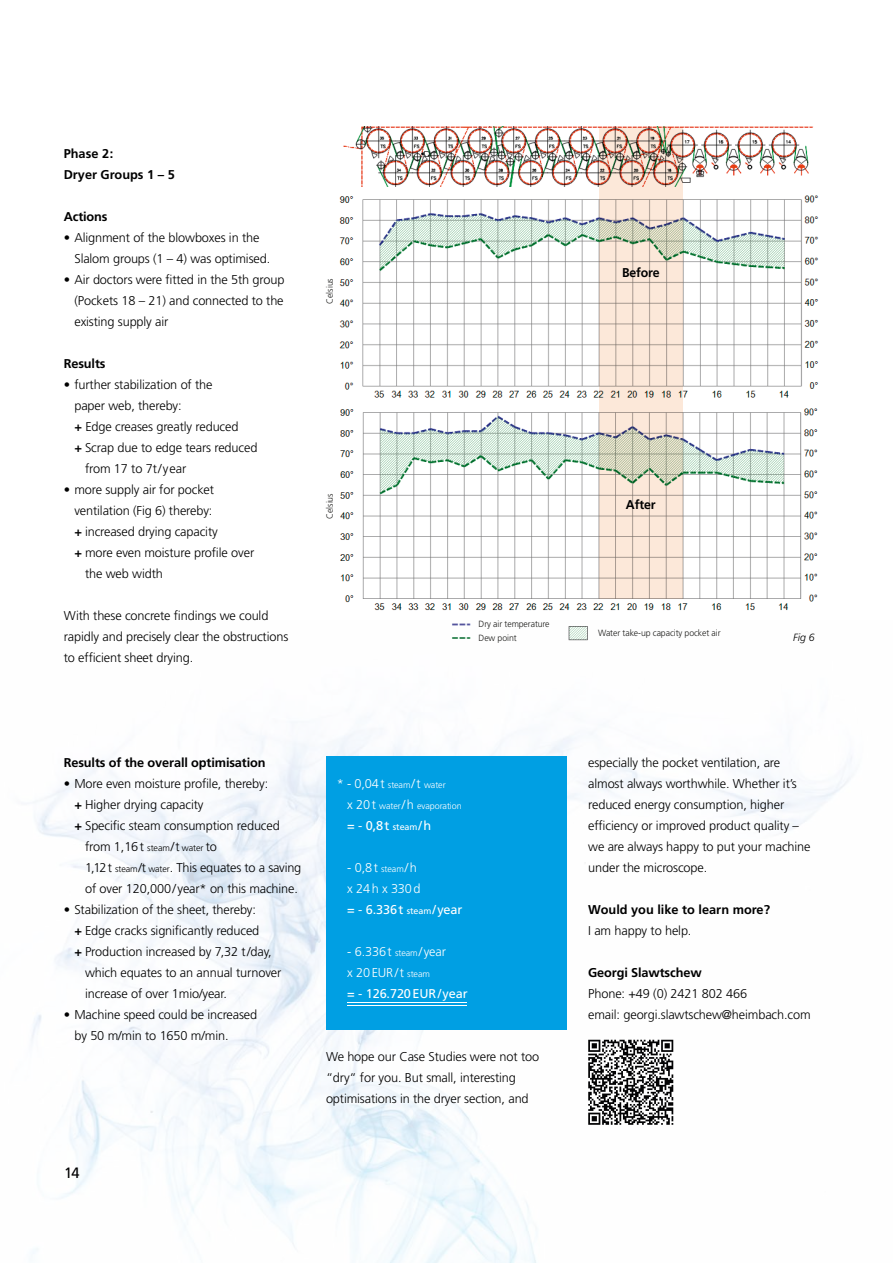
<style>
.page{position:relative;width:893px;height:1263px;background:#fff}
.page>*{position:absolute;margin:0;border:0;box-sizing:border-box;transform-origin:0 0}
.t1{font:15px "Frutiger";color:#000}
.t2{font:300 12.75px/21px "Frutiger";letter-spacing:-.01em;color:#000}
.t3{font:700 12.75px/21px "Frutiger";letter-spacing:-.01em;color:#000}
.t4{font:300 12.75px/21px "Frutiger";letter-spacing:-.01em;color:#fff}
.t5{font:300 12.75px/21px "Frutiger";letter-spacing:.05em;color:#fff}
.t6{font:12.75px "Frutiger";color:#fff}
.t7{font:italic 300 10.5px "Frutiger";color:#000}
.t8{font:300 9px/14.4px "Frutiger";letter-spacing:-.01em;color:#1d1d1b}
.t9{font:300 9px "Frutiger";letter-spacing:-.01em;color:#fff}
.s1{font-weight:700}
.s2{font-size:9px}
.s3{font-size:12.75px}
.s4{font-weight:400}
.s5{font-weight:400;font-size:9px}
</style>
<div class="page">
<img style="left:339px;top:127px;width:480px;height:271px">
<img style="left:340px;top:408px;width:478px;height:203px">
<svg style="left:599px;top:127px;width:84px;height:471px;fill:#fce8d9"></svg>
<img style="left:31px;top:623px;width:821px;height:640px">
<div style="left:326px;top:757px;width:241px;height:273px;background:#009fe3"></div>
<hr style="left:348px;top:1002px;width:119px;height:1px;background:#fff">
<hr style="left:348px;top:1005px;width:119px;height:1px;background:#fff">
<svg style="left:588px;top:1040px;width:85px;height:85px"></svg>
<p class="t3" style="left:64px;top:143px;width:113px">Phase 2:<br>Dryer Groups 1 – 5</p>
<p class="t3" style="left:64px;top:206px;width:45px">Actions</p>
<p class="t2" style="left:74px;top:227px;width:197px;text-indent:-11px">• Alignment of the blowboxes in the<br>Slalom groups (1 – 4) was optimised.</p>
<p class="t2" style="left:74px;top:269px;width:212px;text-align:justify;text-indent:-11px">• Air doctors were fitted in the 5th group (Pockets 18 – 21) and connected to the existing supply air</p>
<p class="t3" style="left:64px;top:353px;width:43px">Results</p>
<p class="t2" style="left:64px;top:374px;width:150px">• further stabilization of the</p>
<p class="t2" style="left:74px;top:395px;width:109px">paper web, thereby:</p>
<p class="t2" style="left:74px;top:416px;width:166px"><span class="s1">+</span> Edge creases greatly reduced</p>
<p class="t2" style="left:74px;top:437px;width:184px"><span class="s1">+</span> Scrap due to edge tears reduced</p>
<p class="t2" style="left:85px;top:458px;width:103px">from 17 to 7t/year</p>
<p class="t2" style="left:64px;top:479px;width:152px">• more supply air for pocket</p>
<p class="t2" style="left:74px;top:500px;width:140px">ventilation (Fig 6) thereby:</p>
<p class="t2" style="left:74px;top:521px;width:145px"><span class="s1">+</span> increased drying capacity</p>
<p class="t2" style="left:74px;top:542px;width:181px"><span class="s1">+</span> more even moisture profile over</p>
<p class="t2" style="left:85px;top:563px;width:79px">the web width</p>
<p class="t2" style="left:64px;top:605px;width:226px">With these concrete findings we could rapidly and precisely clear the obstructions to efficient sheet drying.</p>
<p class="t8" style="left:322px;top:303px;width:27px;rotate:-90deg">Celsius</p>
<p class="t8" style="left:322px;top:519px;width:27px;rotate:-90deg">Celsius</p>
<p class="t3" style="left:622px;top:262px;width:39px">Before</p>
<p class="t3" style="left:626px;top:494px;width:31px">After</p>
<p class="t8" style="left:479px;top:616px;width:73px">Dry air temperature<br>Dew point</p>
<p class="t8" style="left:598px;top:625px;width:124px">Water take-up capacity pocket air</p>
<p class="t7" style="left:793px;top:631px;width:23px">Fig 6</p>
<p class="t3" style="left:64px;top:752px;width:203px">Results of the overall optimisation</p>
<p class="t2" style="left:64px;top:773px;width:206px">• More even moisture profile, thereby:</p>
<p class="t2" style="left:74px;top:794px;width:131px"><span class="s1">+</span> Higher drying capacity</p>
<p class="t2" style="left:74px;top:815px;width:207px"><span class="s1">+</span> Specific steam consumption reduced</p>
<p class="t2" style="left:85px;top:836px;width:133px">from 1,16t <span class="s2">steam</span>/t <span class="s2">water</span> to</p>
<p class="t2" style="left:85px;top:857px;width:218px">1,12t <span class="s2">steam</span>/t <span class="s2">water</span>. This equates to a saving</p>
<p class="t2" style="left:85px;top:878px;width:215px">of over 120,000/year* on this machine.</p>
<p class="t2" style="left:64px;top:899px;width:194px">• Stabilization of the sheet, thereby:</p>
<p class="t2" style="left:74px;top:920px;width:186px"><span class="s1">+</span> Edge cracks significantly reduced</p>
<p class="t2" style="left:74px;top:941px;width:199px"><span class="s1">+</span> Production increased by 7,32 t/day,</p>
<p class="t2" style="left:85px;top:962px;width:198px">which equates to an annual turnover</p>
<p class="t2" style="left:85px;top:983px;width:143px">increase of over 1mio/year.</p>
<p class="t2" style="left:74px;top:1004px;width:184px;text-indent:-11px">• Machine speed could be increased by 50 m/min to 1650 m/min.</p>
<p class="t1" style="left:64px;top:1164px;width:17px">14</p>
<p class="t9" style="left:337px;top:779px;width:110px"><span class="s3">* - 0,04t</span> steam<span class="s3">/t</span> water</p>
<p class="t9" style="left:347px;top:800px;width:116px"><span class="s3">x 20t</span> water<span class="s3">/h</span> evaporation</p>
<p class="t6" style="left:347px;top:818px;width:85px">= - 0,8t <span class="s2">steam</span>/h</p>
<p class="t5" style="left:347px;top:857px;width:117px">- 0,8t <span class="s2">steam</span>/h<br>x 24h x 330d<br><span class="s4">= - 6.336t</span> <span class="s5">steam</span><span class="s4">/year</span></p>
<p class="t4" style="left:347px;top:941px;width:122px">- 6.336t <span class="s2">steam</span>/year<br>x 20EUR/t <span class="s2">steam<br></span><span class="s4">= - 126.720EUR/year</span></p>
<p class="t2" style="left:326px;top:1046px;width:215px">We hope our Case Studies were not too “dry“ for you. But small, interesting optimisations in the dryer section, and</p>
<p class="t2" style="left:588px;top:752px;width:224px">especially the pocket ventilation, are almost always worthwhile. Whether it’s reduced energy consumption, higher efficiency or improved product quality – we are always happy to put your machine under the microscope.</p>
<p class="t3" style="left:588px;top:899px;width:183px">Would you like to learn more?</p>
<p class="t2" style="left:588px;top:920px;width:105px">I am happy to help.</p>
<p class="t3" style="left:588px;top:962px;width:115px">Georgi Slawtschew</p>
<p class="t2" style="left:588px;top:983px;width:224px">Phone: +49 (0) 2421 802 466<br>email: georgi.slawtschew@heimbach.com</p>
</div>
